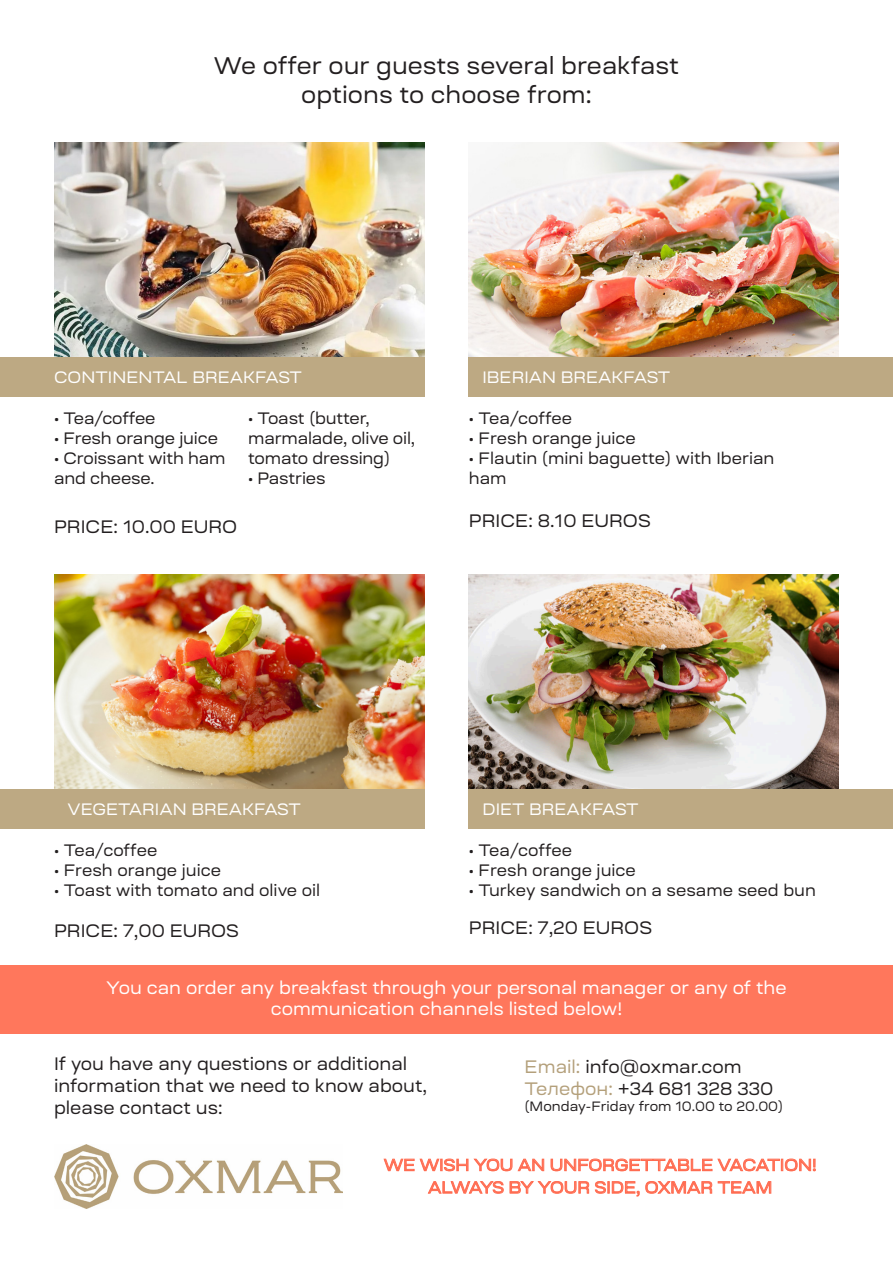
<style>
.page{position:relative;width:893px;height:1263px;background:#fff}
.page>*{position:absolute;margin:0;border:0;box-sizing:border-box;transform-origin:0 0}
.t1{font:24px/28.8px "Ruberoid";color:#231f20;text-align:center}
.t2{font:18px/21.6px "Ruberoid";color:#231f20}
.t3{font:18px "Ruberoid";color:#fff}
.t4{font:16.5px/19.8px "Ruberoid";letter-spacing:-.005em;color:#231f20}
.t5{font:16.5px "Ruberoid";color:#fff}
.t6{font:16.5px "Ruberoid";color:#ff6c51}
.t7{font:13.5px "Ruberoid";color:#231f20}
.s1{color:#b4a07b}
</style>
<div class="page">
<svg style="left:383px;top:1158px;width:161px;height:14px"></svg>
<svg style="left:550px;top:1158px;width:266px;height:14px"></svg>
<svg style="left:427px;top:1181px;width:345px;height:16px"></svg>
<img style="left:54px;top:1145px;width:288px;height:64px">
<img style="left:54px;top:142px;width:370px;height:216px">
<img style="left:469px;top:142px;width:370px;height:216px">
<img style="left:469px;top:574px;width:370px;height:215px">
<img style="left:54px;top:574px;width:370px;height:215px">
<div style="left:0;top:358px;width:424px;height:39px;background:#bda983"></div>
<div style="left:469px;top:358px;width:424px;height:39px;background:#bda983"></div>
<div style="left:469px;top:789px;width:424px;height:40px;background:#bda983"></div>
<div style="left:0;top:965px;width:893px;height:69px;background:#ff775c"></div>
<div style="left:0;top:789px;width:424px;height:40px;background:#bda983"></div>
<p class="t1" style="left:214px;top:51px;width:467px">We offer our guests several breakfast options to choose from:</p>
<p class="t5" style="left:54px;top:366px;width:249px">CONTINENTAL BREAKFAST</p>
<p class="t5" style="left:482px;top:366px;width:189px">IBERIAN BREAKFAST</p>
<p class="t4" style="left:54px;top:408px;width:103px">• Tea/coffee</p>
<p class="t4" style="left:54px;top:428px;width:165px">• Fresh orange juice</p>
<p class="t4" style="left:54px;top:448px;width:173px">• Croissant with ham and cheese.</p>
<p class="t4" style="left:248px;top:408px;width:168px">• Toast (butter, marmalade, olive oil, tomato dressing)</p>
<p class="t4" style="left:248px;top:468px;width:79px">• Pastries</p>
<p class="t2" style="left:54px;top:516px;width:185px">PRICE: 10.00 EURO</p>
<p class="t4" style="left:469px;top:408px;width:105px">• Tea/coffee</p>
<p class="t4" style="left:469px;top:428px;width:169px">• Fresh orange juice</p>
<p class="t4" style="left:469px;top:448px;width:307px">• Flautin (mini baguette) with Iberian ham</p>
<p class="t2" style="left:469px;top:510px;width:183px">PRICE: 8.10 EUROS</p>
<p class="t5" style="left:68px;top:797px;width:235px">VEGETARIAN BREAKFAST</p>
<p class="t5" style="left:482px;top:797px;width:158px">DIET BREAKFAST</p>
<p class="t4" style="left:54px;top:840px;width:105px">• Tea/coffee</p>
<p class="t4" style="left:54px;top:860px;width:169px">• Fresh orange juice</p>
<p class="t4" style="left:54px;top:880px;width:268px">• Toast with tomato and olive oil</p>
<p class="t2" style="left:54px;top:920px;width:187px">PRICE: 7,00 EUROS</p>
<p class="t4" style="left:469px;top:840px;width:105px">• Tea/coffee</p>
<p class="t4" style="left:469px;top:860px;width:169px">• Fresh orange juice</p>
<p class="t4" style="left:469px;top:880px;width:349px">• Turkey sandwich on a sesame seed bun</p>
<p class="t2" style="left:469px;top:916px;width:185px">PRICE: 7,20 EUROS</p>
<p class="t3" style="left:106px;top:975px;width:682px">You can order any breakfast through your personal manager or any of the</p>
<p class="t3" style="left:271px;top:997px;width:353px">communication channels listed below!</p>
<p class="t2" style="left:54px;top:1053px;width:375px">If you have any questions or additional information that we need to know about, please contact us:</p>
<p class="t2" style="left:525px;top:1056px;width:219px"><span class="s1">Email:</span> info@oxmar.com</p>
<p class="t2" style="left:525px;top:1077px;width:250px"><span class="s1">Телефон:</span> +34 681 328 330</p>
<p class="t7" style="left:525px;top:1097px;width:260px">(Monday-Friday from 10.00 to 20.00)</p>
<p class="t6" style="left:384px;top:1154px;width:434px">WE WISH YOU AN UNFORGETTABLE VACATION!</p>
<p class="t6" style="left:428px;top:1176px;width:346px">ALWAYS BY YOUR SIDE, OXMAR TEAM</p>
</div>
